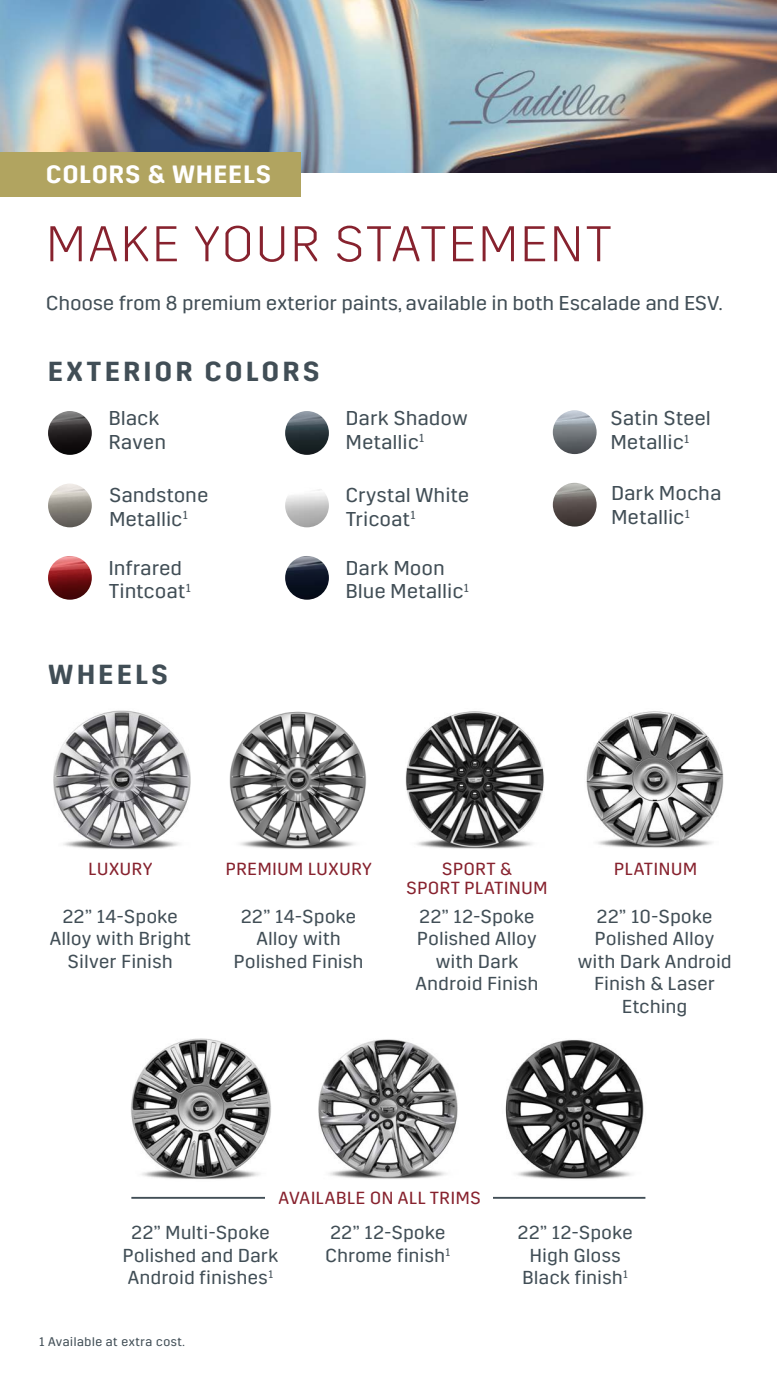
<style>
.page{position:relative;width:777px;height:1380px;background:#fff}
.page>*{position:absolute;margin:0;border:0;box-sizing:border-box;transform-origin:0 0}
.t1{font:300 50px "Cadillac Sans A";letter-spacing:.05em;color:#87222e}
.t2{font:600 27.5px "Cadillac Sans A";letter-spacing:.13em;color:#414e56}
.t3{font:600 25px "Cadillac Sans A";letter-spacing:.05em;color:#fff}
.t4{font:20px/23.8px "Cadillac Sans A";letter-spacing:.03em;color:#414e56}
.t5{font:18.75px/22.5px "Cadillac Sans A";letter-spacing:.03em;color:#414e56;text-align:center}
.t6{font:17.5px/18.8px "Cadillac Sans A";letter-spacing:.04em;color:#87222e;text-align:center}
.t7{font:12.5px "Cadillac Sans A";letter-spacing:.05em;color:#414e56}
</style>
<div class="page">
<hr style="left:131px;top:1197px;width:514px;height:2px;background:#414e56">
<img style="left:48px;top:411px;width:44px;height:44px;border-radius:22px">
<img style="left:285px;top:484px;width:44px;height:43px;border-radius:22px">
<img style="left:552px;top:410px;width:44px;height:44px;border-radius:22px">
<img style="left:285px;top:411px;width:44px;height:44px;border-radius:22px">
<img style="left:552px;top:483px;width:44px;height:44px;border-radius:22px">
<img style="left:285px;top:556px;width:44px;height:44px;border-radius:22px">
<img style="left:48px;top:484px;width:44px;height:43px;border-radius:22px">
<img style="left:48px;top:556px;width:44px;height:44px;border-radius:22px">
<img style="left:53px;top:710px;width:137px;height:139px">
<img style="left:131px;top:1038px;width:140px;height:141px">
<img style="left:229px;top:711px;width:137px;height:138px">
<img style="left:318px;top:1039px;width:140px;height:140px">
<img style="left:586px;top:711px;width:138px;height:137px">
<img style="left:505px;top:1040px;width:139px;height:139px">
<img style="left:405px;top:711px;width:139px;height:138px">
<img style="left:0;top:0;width:776px;height:172px">
<div style="left:0;top:152px;width:300px;height:45px;background:#b1a460"></div>
<div style="left:265px;top:1191px;width:227px;height:21px;background:#fff"></div>
<h3 class="t3" style="left:46px;top:160px;width:226px">COLORS &amp; WHEELS</h3>
<h1 class="t1" style="left:46px;top:216px;width:566px">MAKE YOUR STATEMENT</h1>
<p class="t4" style="left:46px;top:291px;width:677px">Choose from 8 premium exterior paints, available in both Escalade and ESV.</p>
<h2 class="t2" style="left:48px;top:356px;width:272px">EXTERIOR COLORS</h2>
<p class="t4" style="left:109px;top:407px;width:59px">Black<br>Raven</p>
<p class="t4" style="left:109px;top:483px;width:100px">Sandstone<br>Metallic<sup>1</sup></p>
<p class="t4" style="left:109px;top:556px;width:84px">Infrared<br>Tintcoat<sup>1</sup></p>
<h2 class="t2" style="left:48px;top:659px;width:121px">WHEELS</h2>
<p class="t4" style="left:345px;top:407px;width:123px">Dark Shadow<br>Metallic<sup>1</sup></p>
<p class="t4" style="left:345px;top:483px;width:125px">Crystal White<br>Tricoat<sup>1</sup></p>
<p class="t4" style="left:345px;top:556px;width:125px">Dark Moon<br>Blue Metallic<sup>1</sup></p>
<p class="t4" style="left:610px;top:407px;width:101px">Satin Steel<br>Metallic<sup>1</sup></p>
<p class="t4" style="left:611px;top:482px;width:111px">Dark Mocha<br>Metallic<sup>1</sup></p>
<p class="t6" style="left:89px;top:860px;width:65px">LUXURY</p>
<p class="t5" style="left:50px;top:905px;width:142px">22” 14-Spoke<br>Alloy with Bright<br>Silver Finish</p>
<p class="t6" style="left:226px;top:860px;width:148px">PREMIUM LUXURY</p>
<p class="t5" style="left:234px;top:905px;width:131px">22” 14-Spoke<br>Alloy with<br>Polished Finish</p>
<p class="t6" style="left:406px;top:860px;width:142px">SPORT &amp;<br>SPORT PLATINUM</p>
<p class="t5" style="left:415px;top:905px;width:124px">22” 12-Spoke<br>Polished Alloy with Dark<br>Android Finish</p>
<p class="t6" style="left:613px;top:860px;width:84px">PLATINUM</p>
<p class="t5" style="left:577px;top:905px;width:155px">22” 10-Spoke<br>Polished Alloy with Dark Android<br>Finish &amp; Laser<br>Etching</p>
<p class="t6" style="left:278px;top:1189px;width:203px">AVAILABLE ON ALL TRIMS</p>
<p class="t5" style="left:123px;top:1222px;width:157px">22” Multi-Spoke<br>Polished and Dark<br>Android finishes<sup>1</sup></p>
<p class="t7" style="left:39px;top:1335px;width:147px">1 Available at extra cost.</p>
<p class="t5" style="left:325px;top:1222px;width:126px;text-align:left">22” 12-Spoke<br>Chrome finish<sup>1</sup></p>
<p class="t5" style="left:517px;top:1222px;width:116px">22” 12-Spoke<br>High Gloss<br>Black finish<sup>1</sup></p>
</div>
